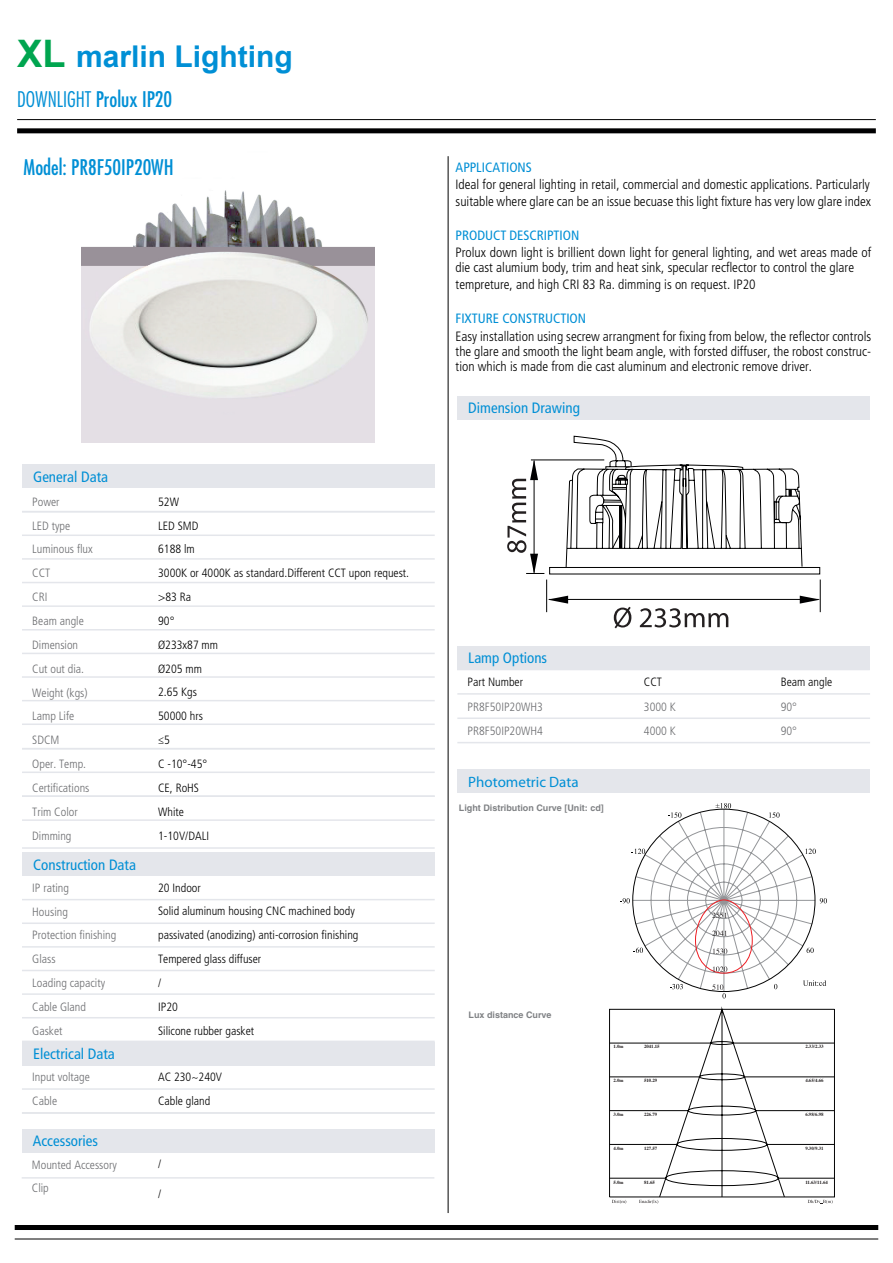
<style>
.page{position:relative;width:893px;height:1263px;background:#fff}
.page>*{position:absolute;margin:0;border:0;box-sizing:border-box;transform-origin:0 0}
.t1{font:700 30px "Arial";color:#008fd5}
.t2{font:condensed 21px "Futura Std";color:#008fd5}
.t3{font:condensed 15px "Frutiger LT Std";color:#008fd5}
.t4{font:15px "Myriad Pro";color:#008fd5}
.t5{font:300 condensed 13.5px/15px "Frutiger LT Std";color:#000001}
.t6{font:condensed 13.5px "Frutiger LT Std";color:#008fd5}
.t7{font:300 condensed 12px/23.9px "Frutiger LT Std";color:#000001}
.t8{font:300 condensed 12px/23.9px "Frutiger LT Std";color:#6c6d70}
.t9{font:700 9px "Helvetica LT Std";color:#808285}
.t10{font:700 4.8px "Times";color:#231f20}
.s1{font-size:37.95px;color:#00a54f}
.s2{font-weight:300}
</style>
<div class="page">
<hr style="left:448px;top:156px;width:1px;height:1057px;background:#000001">
<div style="left:15px;top:1225px;width:863px;height:5px;background:#000001"></div>
<hr style="left:15px;top:1238px;width:863px;height:1px;background:#000001">
<hr style="left:22px;top:558px;width:413px;height:2px;background:#e4e6eb">
<hr style="left:22px;top:605px;width:413px;height:2px;background:#e4e6eb">
<hr style="left:22px;top:629px;width:413px;height:1px;background:#e4e6eb">
<hr style="left:22px;top:582px;width:413px;height:1px;background:#e4e6eb">
<hr style="left:22px;top:534px;width:413px;height:2px;background:#e4e6eb">
<hr style="left:22px;top:653px;width:413px;height:1px;background:#e4e6eb">
<hr style="left:22px;top:676px;width:413px;height:2px;background:#e4e6eb">
<hr style="left:22px;top:700px;width:413px;height:1px;background:#e4e6eb">
<hr style="left:22px;top:723px;width:413px;height:2px;background:#e4e6eb">
<div style="left:22px;top:852px;width:413px;height:24px;background:#e4e6eb"></div>
<hr style="left:22px;top:899px;width:413px;height:1px;background:#e4e6eb">
<hr style="left:22px;top:922px;width:413px;height:2px;background:#e4e6eb">
<hr style="left:22px;top:946px;width:413px;height:2px;background:#e4e6eb">
<hr style="left:22px;top:970px;width:413px;height:1px;background:#e4e6eb">
<hr style="left:22px;top:1040px;width:413px;height:2px;background:#e4e6eb">
<hr style="left:22px;top:993px;width:413px;height:2px;background:#e4e6eb">
<hr style="left:22px;top:1017px;width:413px;height:1px;background:#e4e6eb">
<hr style="left:22px;top:771px;width:413px;height:2px;background:#e4e6eb">
<hr style="left:22px;top:748px;width:413px;height:1px;background:#e4e6eb">
<hr style="left:22px;top:795px;width:413px;height:2px;background:#e4e6eb">
<hr style="left:22px;top:819px;width:413px;height:2px;background:#e4e6eb">
<hr style="left:22px;top:847px;width:413px;height:2px;background:#e4e6eb">
<hr style="left:457px;top:693px;width:413px;height:2px;background:#e4e6eb">
<hr style="left:457px;top:717px;width:413px;height:2px;background:#e4e6eb">
<hr style="left:457px;top:742px;width:413px;height:1px;background:#e4e6eb">
<div style="left:457px;top:769px;width:413px;height:24px;background:#e4e6eb"></div>
<hr style="left:457px;top:669px;width:413px;height:1px;background:#e4e6eb">
<div style="left:457px;top:646px;width:413px;height:23px;background:#e4e6eb"></div>
<div style="left:457px;top:396px;width:413px;height:24px;background:#e4e6eb"></div>
<div style="left:22px;top:1129px;width:412px;height:24px;background:#e4e6eb"></div>
<div style="left:22px;top:464px;width:413px;height:24px;background:#e4e6eb"></div>
<hr style="left:22px;top:511px;width:413px;height:1px;background:#e4e6eb">
<hr style="left:22px;top:1177px;width:412px;height:1px;background:#e4e6eb">
<div style="left:17px;top:128px;width:859px;height:5px;background:#000001"></div>
<hr style="left:17px;top:119px;width:859px;height:1px;background:#000001">
<div style="left:22px;top:1042px;width:413px;height:23px;background:#e4e6eb"></div>
<hr style="left:22px;top:1088px;width:413px;height:2px;background:#e4e6eb">
<hr style="left:22px;top:1112px;width:413px;height:2px;background:#e4e6eb">
<img style="left:81px;top:190px;width:294px;height:252px">
<svg style="left:609px;top:1008px;width:226px;height:196px"></svg>
<svg style="left:614px;top:607px;width:17px;height:21px"></svg>
<svg style="left:640px;top:608px;width:88px;height:19px"></svg>
<hr style="left:820px;top:579px;width:1px;height:33px;background:#000001">
<hr style="left:546px;top:579px;width:1px;height:33px;background:#000001">
<hr style="left:549px;top:599px;width:270px;height:1px;background:#000001">
<svg style="left:800px;top:596px;width:20px;height:8px"></svg>
<svg style="left:548px;top:596px;width:20px;height:8px"></svg>
<svg style="left:507px;top:436px;width:313px;height:138px"></svg>
<svg style="left:620px;top:803px;width:207px;height:195px"></svg>
<h1 class="t1" style="left:17px;top:37px;width:277px"><span class="s1">XL</span> marlin Lighting</h1>
<h2 class="t2" style="left:17px;top:87px;width:156px"><span class="s2">DOWNLIGHT</span> Prolux IP20</h2>
<h2 class="t2" style="left:24px;top:155px;width:152px">Model: PR8F50IP20WH</h2>
<p class="t3" style="left:33px;top:468px;width:76px">General Data</p>
<p class="t8" style="left:32px;top:490px;width:62px">Power<br>LED type<br>Luminous flux<br>CCT<br>CRI<br>Beam angle<br>Dimension<br>Cut out dia.<br>Weight (kgs)<br>Lamp Life<br>SDCM<br>Oper. Temp.<br>Certifications<br>Trim Color<br>Dimming</p>
<p class="t7" style="left:158px;top:490px;width:252px">52W<br>LED SMD<br>6188 lm<br>3000K or 4000K as standard.Different CCT upon request. &gt;83 Ra<br>90°<br>Ø233x87 mm<br>Ø205 mm<br>2.65 Kgs<br>50000 hrs<br>≤5<br>C -10°-45°<br>CE, RoHS<br>White<br>1-10V/DALI</p>
<p class="t3" style="left:33px;top:855px;width:104px">Construction Data</p>
<p class="t8" style="left:32px;top:876px;width:86px">IP rating<br>Housing<br>Protection finishing<br>Glass<br>Loading capacity<br>Cable Gland<br>Gasket</p>
<p class="t7" style="left:158px;top:876px;width:202px">20 Indoor<br>Solid aluminum housing CNC machined body passivated (anodizing) anti-corrosion finishing<br>Tempered glass diffuser<br>/<br>IP20<br>Silicone rubber gasket</p>
<p class="t3" style="left:33px;top:1045px;width:83px">Electrical Data</p>
<p class="t8" style="left:32px;top:1065px;width:59px">Input voltage<br>Cable</p>
<p class="t3" style="left:33px;top:1132px;width:67px">Accessories</p>
<p class="t8" style="left:32px;top:1153px;width:86px">Mounted Accessory<br>Clip</p>
<p class="t7" style="left:158px;top:1065px;width:65px">AC 230~240V<br>Cable gland</p>
<p class="t7" style="left:158px;top:1151px;width:5px">/</p>
<p class="t7" style="left:158px;top:1182px;width:5px">/</p>
<p class="t6" style="left:456px;top:159px;width:78px">APPLICATIONS</p>
<p class="t5" style="left:456px;top:176px;width:417px;line-height:17.1px">Ideal for general lighting in retail, commercial and domestic applications. Particularly suitable where glare can be an issue becuase this light fixture has very low glare index</p>
<p class="t6" style="left:456px;top:227px;width:125px">PRODUCT DESCRIPTION</p>
<p class="t5" style="left:456px;top:245px;width:417px">Prolux down light is brillient down light for general lighting, and wet areas made of die cast alumium body, trim and heat sink, specular recflector to control the glare</p>
<p class="t5" style="left:456px;top:277px;width:302px">tempreture, and high CRI 83 Ra. dimming is on request. IP20</p>
<p class="t6" style="left:456px;top:311px;width:132px">FIXTURE CONSTRUCTION</p>
<p class="t5" style="left:456px;top:329px;width:417px;text-align:justify">Easy installation using secrew arrangment for fixing from below, the reflector controls the glare and smooth the light beam angle, with forsted diffuser, the robost construc&shy;tion which is made from die cast aluminum and electronic remove driver.</p>
<p class="t3" style="left:468px;top:399px;width:113px">Dimension Drawing</p>
<p class="t3" style="left:468px;top:649px;width:80px">Lamp Options</p>
<p class="t3" style="left:468px;top:650px;width:52px">Construc</p>
<p class="t7" style="left:468px;top:670px;width:57px">Part Number</p>
<p class="t8" style="left:468px;top:694px;width:77px;line-height:24.6px">PR8F50IP20WH3<br>PR8F50IP20WH4</p>
<p class="t4" style="left:468px;top:772px;width:112px">Photometric Data</p>
<p class="t9" style="left:459px;top:802px;width:146px">Light Distribution Curve [Unit: cd]</p>
<p class="t7" style="left:644px;top:670px;width:19px">CCT</p>
<p class="t8" style="left:644px;top:694px;width:33px;line-height:24.6px">3000 K<br>4000 K</p>
<p class="t9" style="left:468px;top:1009px;width:85px">Lux distance Curve</p>
<p class="t10" style="left:613px;top:1041px;width:12px">1.0m</p>
<p class="t10" style="left:613px;top:1075px;width:12px">2.0m</p>
<p class="t10" style="left:613px;top:1109px;width:12px">3.0m</p>
<p class="t10" style="left:613px;top:1143px;width:12px">4.0m</p>
<p class="t10" style="left:613px;top:1177px;width:12px">5.0m</p>
<p class="t10" style="left:644px;top:1041px;width:17px">2041.15</p>
<p class="t10" style="left:644px;top:1075px;width:15px">510.29</p>
<p class="t10" style="left:644px;top:1109px;width:15px">226.79</p>
<p class="t10" style="left:644px;top:1143px;width:15px">127.57</p>
<p class="t10" style="left:644px;top:1177px;width:12px">81.65</p>
<p class="t7" style="left:781px;top:670px;width:53px">Beam angle</p>
<p class="t8" style="left:781px;top:694px;width:18px;line-height:24.6px">90°<br>90°</p>
<p class="t10" style="left:805px;top:1041px;width:20px">2.33/2.33</p>
<p class="t10" style="left:805px;top:1075px;width:20px">4.65/4.66</p>
<p class="t10" style="left:805px;top:1109px;width:20px">6.98/6.98</p>
<p class="t10" style="left:805px;top:1143px;width:20px">9.30/9.31</p>
<p class="t10" style="left:805px;top:1177px;width:24px">11.63/11.64</p>
</div>
